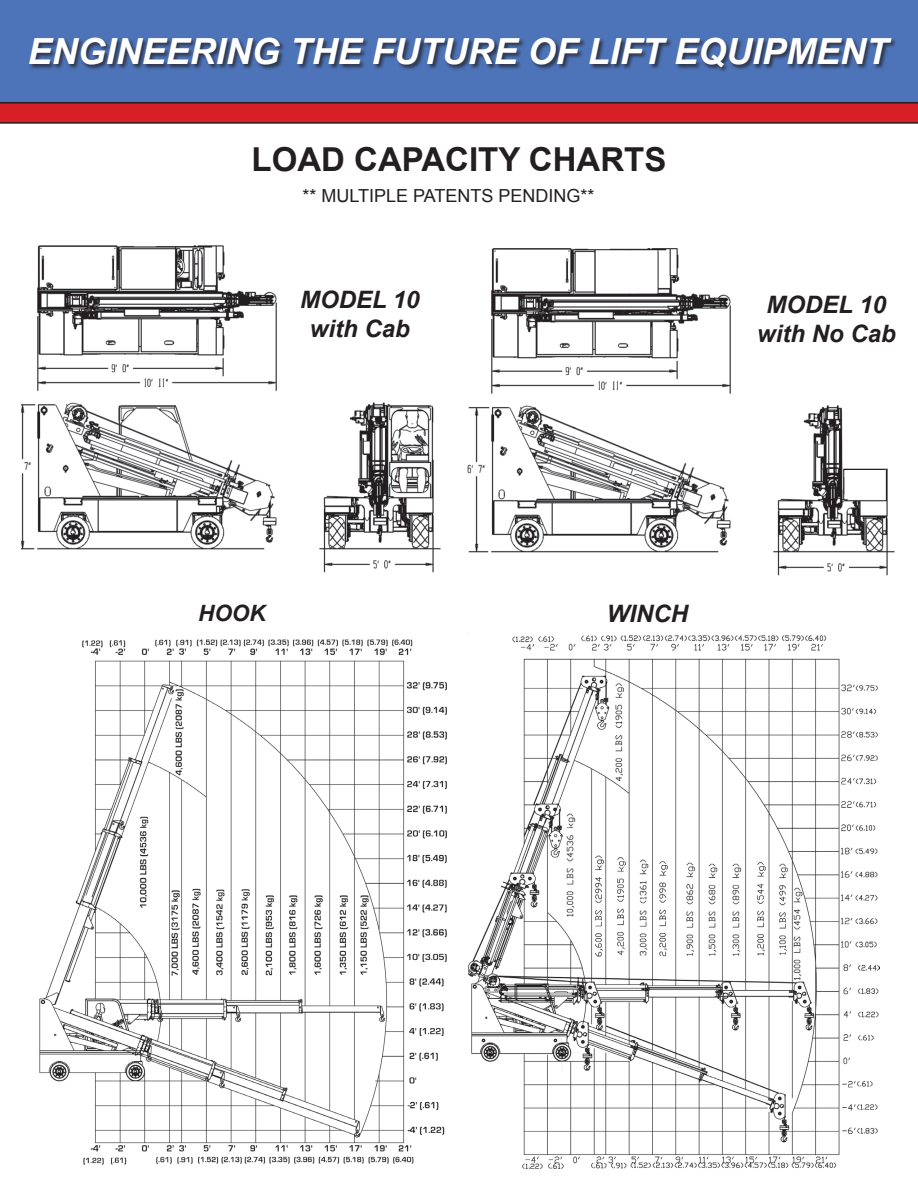
<style>
.page{position:relative;width:918px;height:1188px;background:#fff}
.page>*{position:absolute;margin:0;border:0;box-sizing:border-box;transform-origin:0 0}
.t1{font:italic 700 36px "Arial";color:#fff}
.t2{font:700 33px "Arial";color:#231f20}
.t3{font:italic 700 24px/28.8px "Arial";color:#231f20;text-align:center}
.t4{font:italic 700 22.5px "Arial";color:#231f20}
.t5{font:18px "Arial";color:#231f20}
</style>
<div class="page">
<img style="left:21px;top:245px;width:420px;height:328px">
<div style="left:279px;top:290px;width:162px;height:93px;background:#fff"></div>
<img style="left:39px;top:639px;width:408px;height:526px">
<img style="left:468px;top:633px;width:412px;height:536px">
<img style="left:468px;top:248px;width:427px;height:328px">
<div style="left:745px;top:295px;width:162px;height:49px;background:#fff"></div>
<div style="left:0;top:0;width:918px;height:108px;background:#4d73b8"></div>
<svg style="left:0;top:102px;width:918px;height:22px;background:#c02228"></svg>
<div style="left:29px;top:37px;width:869px;height:36px;background:#231f20;opacity:.75"></div>
<p class="t1" style="left:28px;top:28px;width:862px">ENGINEERING THE FUTURE OF LIFT EQUIPMENT</p>
<p class="t2" style="left:252px;top:137px;width:416px">LOAD CAPACITY CHARTS</p>
<p class="t5" style="left:303px;top:184px;width:294px">** MULTIPLE PATENTS PENDING**</p>
<p class="t3" style="left:300px;top:286px;width:121px">MODEL 10 with Cab</p>
<p class="t3" style="left:757px;top:291px;width:140px">MODEL 10 with No Cab</p>
<p class="t4" style="left:198px;top:598px;width:69px">HOOK</p>
<p class="t3" style="left:607px;top:599px;width:83px">WINCH</p>
</div>
